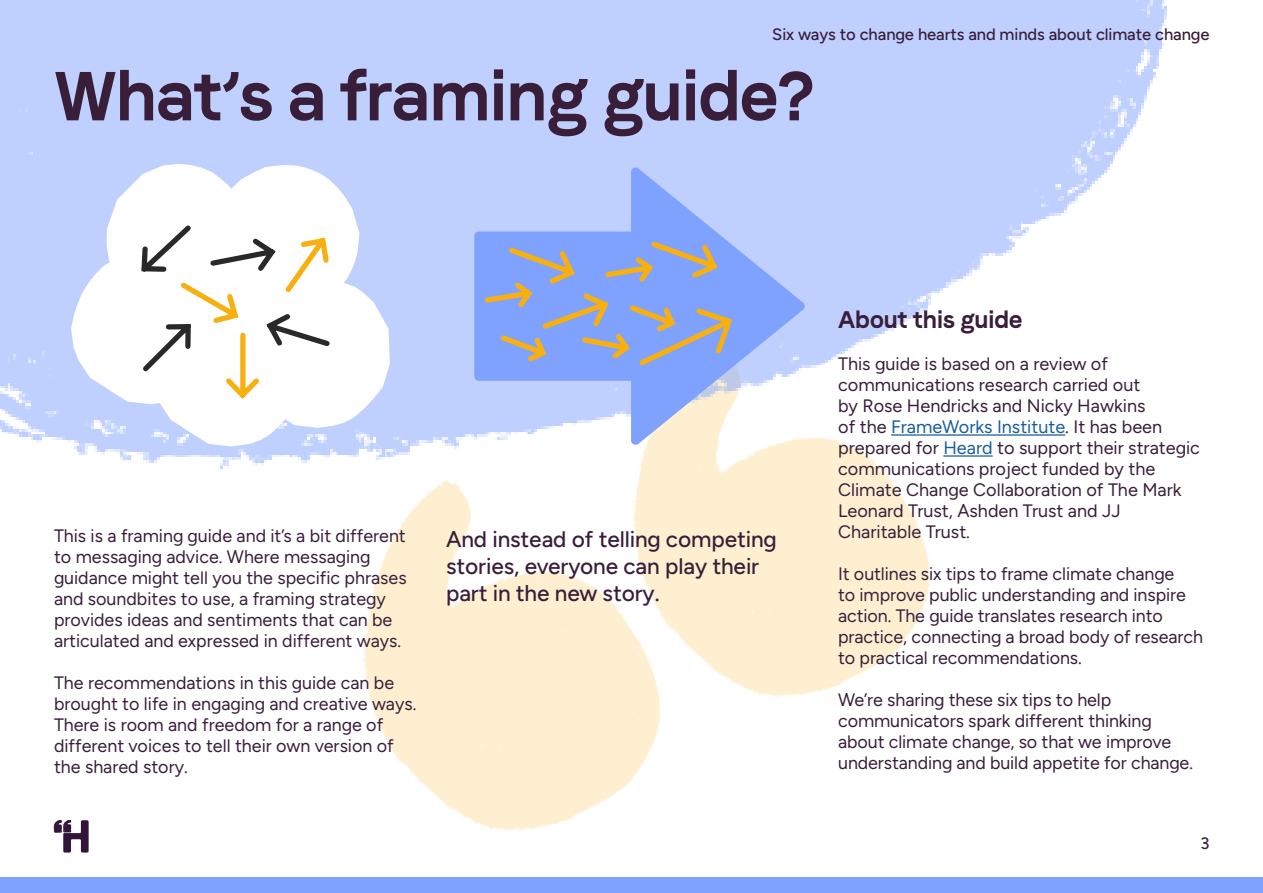
<style>
.page{position:relative;width:1263px;height:893px;background:#fff}
.page>*{position:absolute;margin:0;border:0;box-sizing:border-box;transform-origin:0 0}
.t1{font:69.15px "Faro Bold Lucky";letter-spacing:-.01em;color:#391e3a}
.B_Heading_in_text{font:24px "Faro Bold Lucky";color:#391e3a}
.Quote_style{font:300 22.5px/27px "Figtree";letter-spacing:-.005em;color:#391e3a}
.Stand_First_Text{font:300 18px/21px "Figtree";color:#391e3a}
.t2{font:300 16.5px "Figtree";letter-spacing:-.005em;color:#391e3a}
.s1{color:#175d9e}
</style>
<div class="page">
<svg style="left:54px;top:821px;width:34px;height:31px"></svg>
<img style="left:363px;top:469px;width:567px;height:362px">
<img style="left:0;top:0;width:1167px;height:469px">
<svg style="left:0;top:0;width:1137px;height:422px;fill:#bfd0ff"></svg>
<svg style="left:71px;top:164px;width:319px;height:282px"></svg>
<svg style="left:137px;top:221px;width:197px;height:182px"></svg>
<svg style="left:474px;top:167px;width:331px;height:278px;background:#baccfc"></svg>
<svg style="left:481px;top:238px;width:255px;height:132px;background:#8fa3df"></svg>
<hr style="left:891px;top:434px;width:174px;height:2px;background:#175d9e">
<hr style="left:943px;top:455px;width:50px;height:2px;background:#175d9e">
<div style="left:0;top:877px;width:1263px;height:16px;background:#80a2ff"></div>
<p class="t2" style="left:772px;top:25px;width:439px">Six ways to change hearts and minds about climate change</p>
<p class="t1" style="left:54px;top:44px;width:761px">What’s a framing guide?</p>
<p class="Stand_First_Text" style="left:54px;top:526px;width:354px">This is a framing guide and it’s a bit different to messaging advice. Where messaging guidance might tell you the specific phrases and soundbites to use, a framing strategy provides ideas and sentiments that can be articulated and expressed in different ways.</p>
<p class="Stand_First_Text" style="left:54px;top:673px;width:364px">The recommendations in this guide can be brought to life in engaging and creative ways.<br>There is room and freedom for a range of different voices to tell their own version of the shared story.</p>
<p class="Quote_style" style="left:446px;top:525px;width:332px">And instead of telling competing stories, everyone can play their part in the new story.</p>
<p class="B_Heading_in_text" style="left:838px;top:302px;width:186px">About this guide</p>
<p class="Stand_First_Text" style="left:838px;top:353px;width:363px">This guide is based on a review of communications research carried out<br>by Rose Hendricks and Nicky Hawkins<br>of the <span class="s1">FrameWorks Institute</span>. It has been prepared for <span class="s1">Heard</span> to support their strategic communications project funded by the Climate Change Collaboration of The Mark Leonard Trust, Ashden Trust and JJ Charitable Trust.</p>
<p class="Stand_First_Text" style="left:838px;top:563px;width:366px">It outlines six tips to frame climate change<br>to improve public understanding and inspire action. The guide translates research into practice, connecting a broad body of research to practical recommendations.</p>
<p class="Stand_First_Text" style="left:838px;top:689px;width:356px">We’re sharing these six tips to help communicators spark different thinking about climate change, so that we improve understanding and build appetite for change.</p>
<p class="t2" style="left:1200px;top:834px;width:11px">3</p>
</div>
